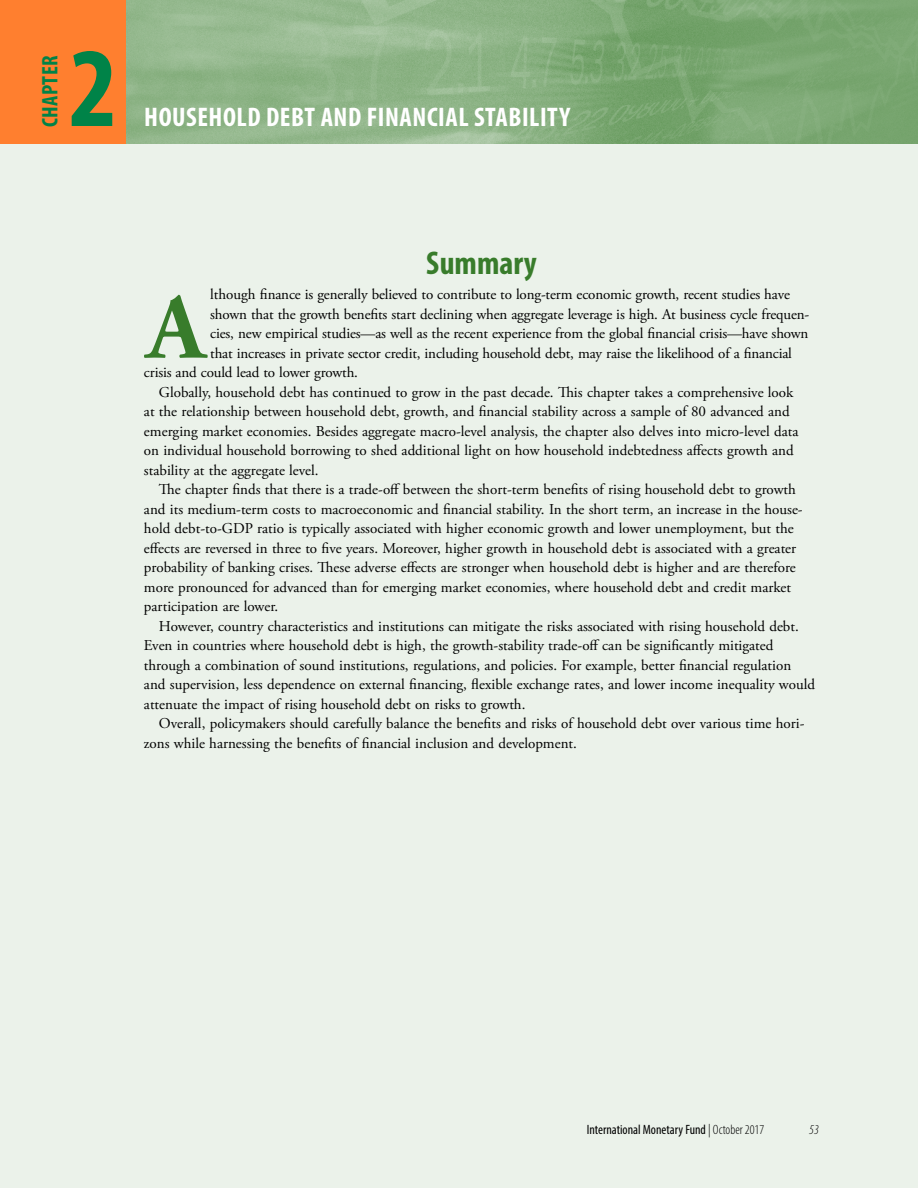
<style>
.page{position:relative;width:918px;height:1188px;background:#fff}
.page>*{position:absolute;margin:0;border:0;box-sizing:border-box;transform-origin:0 0}
.t1{font:700 condensed 114px "Myriad Pro";color:#008348}
.t2{font:700 92.85px "Adobe Garamond Pro";color:#387c2b}
.t3{font:700 condensed 33px "Myriad Pro";color:#387c2b}
.t4{font:700 condensed 27px "Myriad Pro";letter-spacing:.02em;color:#fff}
.t5{font:700 condensed 22.5px "Myriad Pro";letter-spacing:.02em;color:#008348}
.t6{font:15px "Adobe Garamond Pro";color:#000}
.t7{font:condensed 13.5px "Myriad Pro";color:#000}
.t8{font:italic 300 condensed 13.5px "Myriad Pro";color:#000}
.s1{font-weight:300}
</style>
<div class="page">
<div style="left:0;top:0;width:126px;height:144px;background:#ff7f2f"></div>
<img style="left:126px;top:0;width:792px;height:144px">
<div style="left:0;top:144px;width:918px;height:1044px;background:#ebf2ea"></div>
<h3 class="t5" style="left:36px;top:127px;width:74px;rotate:-90deg">CHAPTER</h3>
<h1 class="t1" style="left:69px;top:17px;width:50px">2</h1>
<h3 class="t4" style="left:144px;top:100px;width:427px">HOUSEHOLD DEBT AND FINANCIAL STABILITY</h3>
<h3 class="t3" style="left:426px;top:242px;width:112px">Summary</h3>
<h2 class="t2" style="left:147px;top:274px;width:59px">A</h2>
<p class="t6" style="left:210px;top:285px;width:581px">lthough finance is generally believed to contribute to long-term economic growth, recent studies have</p>
<p class="t6" style="left:210px;top:305px;width:601px">shown that the growth benefits start declining when aggregate leverage is high. At business cycle frequen-</p>
<p class="t6" style="left:210px;top:324px;width:600px">cies, new empirical studies—as well as the recent experience from the global financial crisis—have shown</p>
<p class="t6" style="left:210px;top:344px;width:583px">that increases in private sector credit, including household debt, may raise the likelihood of a financial</p>
<p class="t6" style="left:144px;top:363px;width:216px">crisis and could lead to lower growth.</p>
<p class="t6" style="left:159px;top:383px;width:636px">Globally, household debt has continued to grow in the past decade. This chapter takes a comprehensive look</p>
<p class="t6" style="left:144px;top:402px;width:647px">at the relationship between household debt, growth, and financial stability across a sample of 80 advanced and</p>
<p class="t6" style="left:144px;top:422px;width:656px">emerging market economies. Besides aggregate macro-level analysis, the chapter also delves into micro-level data</p>
<p class="t6" style="left:144px;top:441px;width:651px">on individual household borrowing to shed additional light on how household indebtedness affects growth and</p>
<p class="t6" style="left:144px;top:461px;width:176px">stability at the aggregate level.</p>
<p class="t6" style="left:159px;top:480px;width:638px">The chapter finds that there is a trade-off between the short-term benefits of rising household debt to growth</p>
<p class="t6" style="left:144px;top:500px;width:660px">and its medium-term costs to macroeconomic and financial stability. In the short term, an increase in the house-</p>
<p class="t6" style="left:144px;top:519px;width:651px">hold debt-to-GDP ratio is typically associated with higher economic growth and lower unemployment, but the</p>
<p class="t6" style="left:144px;top:539px;width:654px">effects are reversed in three to five years. Moreover, higher growth in household debt is associated with a greater</p>
<p class="t6" style="left:144px;top:558px;width:653px">probability of banking crises. These adverse effects are stronger when household debt is higher and are therefore</p>
<p class="t6" style="left:144px;top:578px;width:649px">more pronounced for advanced than for emerging market economies, where household debt and credit market</p>
<p class="t6" style="left:144px;top:597px;width:136px">participation are lower.</p>
<p class="t6" style="left:159px;top:617px;width:641px">However, country characteristics and institutions can mitigate the risks associated with rising household debt.</p>
<p class="t6" style="left:144px;top:636px;width:631px">Even in countries where household debt is high, the growth-stability trade-off can be significantly mitigated</p>
<p class="t6" style="left:144px;top:656px;width:649px">through a combination of sound institutions, regulations, and policies. For example, better financial regulation</p>
<p class="t6" style="left:144px;top:675px;width:673px">and supervision, less dependence on external financing, flexible exchange rates, and lower income inequality would</p>
<p class="t6" style="left:144px;top:695px;width:383px">attenuate the impact of rising household debt on risks to growth.</p>
<p class="t6" style="left:159px;top:714px;width:647px">Overall, policymakers should carefully balance the benefits and risks of household debt over various time hori-</p>
<p class="t6" style="left:144px;top:734px;width:434px">zons while harnessing the benefits of financial inclusion and development.</p>
<p class="t7" style="left:587px;top:1121px;width:179px">International Monetary Fund <span class="s1">| October 2017</span></p>
<p class="t8" style="left:809px;top:1121px;width:11px">53</p>
</div>
